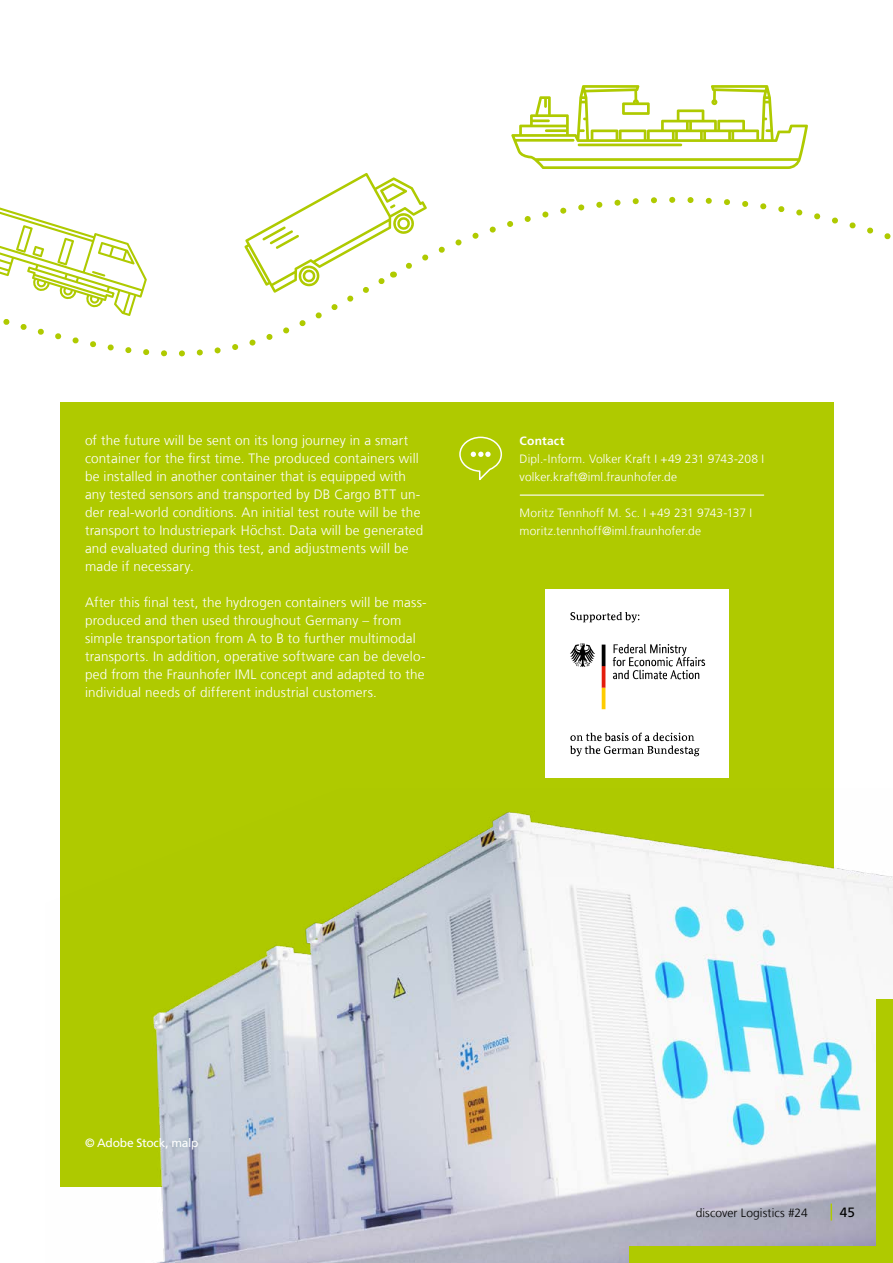
<style>
.page{position:relative;width:893px;height:1263px;background:#fff}
.page>*{position:absolute;margin:0;border:0;box-sizing:border-box;transform-origin:0 0}
.t1{font:300 13.5px/18px "Frutiger LT Com";letter-spacing:.015em;color:#fff}
.t2{font:13.5px "Frutiger LT Com";color:#000}
.t3{font:300 12px/18px "Frutiger LT Com";letter-spacing:.005em;color:#fff}
.t4{font:300 12px "Frutiger LT Com";letter-spacing:.005em;color:#000}
.t5{font:12px "Frutiger LT Com";letter-spacing:-.02em;color:#fff}
.t6{font:700 12px "Frutiger LT Com";letter-spacing:.015em;color:#fff}
</style>
<div class="page">
<div style="left:60px;top:402px;width:773px;height:784px;background:#afca00"></div>
<img style="left:60px;top:788px;width:833px;height:475px">
<svg style="left:511px;top:85px;width:297px;height:84px"></svg>
<hr style="left:578px;top:144px;width:104px;height:2px;background:#afca00">
<svg style="left:3px;top:295px;width:351px;height:62px"></svg>
<svg style="left:427px;top:196px;width:464px;height:64px"></svg>
<svg style="left:0;top:207px;width:147px;height:109px"></svg>
<svg style="left:244px;top:173px;width:183px;height:120px"></svg>
<svg style="left:459px;top:436px;width:44px;height:45px"></svg>
<hr style="left:520px;top:494px;width:244px;height:2px;background:#fff">
<div style="left:545px;top:589px;width:183px;height:189px;background:#fff"></div>
<svg style="left:570px;top:612px;width:69px;height:10px"></svg>
<svg style="left:570px;top:733px;width:129px;height:23px"></svg>
<svg style="left:613px;top:644px;width:92px;height:35px"></svg>
<svg style="left:570px;top:643px;width:25px;height:24px"></svg>
<svg style="left:602px;top:645px;width:3px;height:64px"></svg>
<div style="left:876px;top:999px;width:17px;height:264px;background:#afca00"></div>
<div style="left:629px;top:1246px;width:264px;height:17px;background:#afca00"></div>
<svg style="left:830px;top:1203px;width:2px;height:17px"></svg>
<p class="t1" style="left:85px;top:431px;width:340px">of the future will be sent on its long journey in a smart container for the first time. The produced containers will be installed in another container that is equipped with any tested sensors and transported by DB Cargo BTT un&shy;der real-world conditions. An initial test route will be the transport to Industriepark Höchst. Data will be generated and evaluated during this test, and adjustments will be made if necessary.</p>
<p class="t1" style="left:85px;top:593px;width:343px">After this final test, the hydrogen containers will be mass&shy;produced and then used throughout Germany – from simple transportation from A to B to further multimodal transports. In addition, operative software can be develo&shy;ped from the Fraunhofer IML concept and adapted to the individual needs of different industrial customers.</p>
<p class="t6" style="left:520px;top:434px;width:46px">Contact</p>
<p class="t3" style="left:520px;top:450px;width:246px">Dipl.-Inform. Volker Kraft I +49 231 9743-208 I volker.kraft@iml.fraunhofer.de</p>
<p class="t3" style="left:520px;top:504px;width:234px">Moritz Tennhoff M. Sc. I +49 231 9743-137 I moritz.tennhoff@iml.fraunhofer.de</p>
<p class="t5" style="left:85px;top:1136px;width:115px">© Adobe Stock, malp</p>
<p class="t4" style="left:696px;top:1205px;width:114px">discover Logistics #24</p>
<p class="t2" style="left:840px;top:1204px;width:17px">45</p>
</div>
